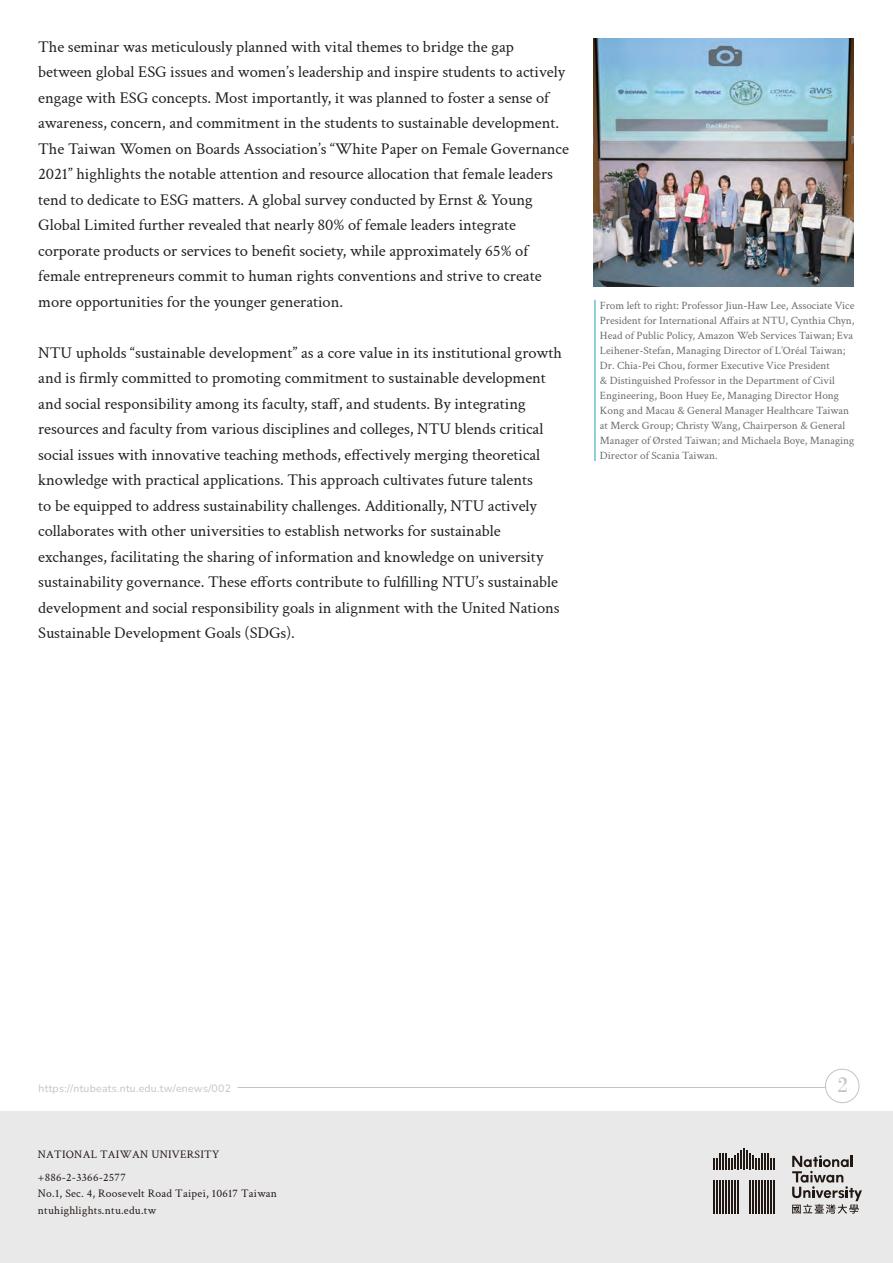
<style>
.page{position:relative;width:893px;height:1263px;background:#fff}
.page>*{position:absolute;margin:0;border:0;box-sizing:border-box;transform-origin:0 0}
.t1{font:22.5px "Bodoni";color:#c2c3c5}
.t2{font:16.5px/25.5px "Crimson Text";letter-spacing:-.005em;color:#231f20}
.t3{font:11.55px/23.1px "Crimson Text";letter-spacing:.02em;color:#211814}
.t4{font:11.25px/15px "Crimson Text";color:#67696b}
.t5{font:200 10.5px "Nunito";letter-spacing:.025em;color:#c2c3c5}
</style>
<div class="page">
<div style="left:0;top:1112px;width:893px;height:151px;background:#eae9e9"></div>
<hr style="left:743px;top:1148px;width:2px;height:21px;background:#211814">
<svg style="left:713px;top:1150px;width:62px;height:19px"></svg>
<hr style="left:774px;top:1180px;width:1px;height:34px;background:#211814">
<hr style="left:771px;top:1180px;width:1px;height:34px;background:#211814">
<hr style="left:768px;top:1180px;width:1px;height:34px;background:#211814">
<hr style="left:765px;top:1180px;width:1px;height:34px;background:#211814">
<hr style="left:762px;top:1180px;width:1px;height:34px;background:#211814">
<hr style="left:759px;top:1180px;width:1px;height:34px;background:#211814">
<hr style="left:756px;top:1180px;width:1px;height:34px;background:#211814">
<hr style="left:753px;top:1180px;width:1px;height:34px;background:#211814">
<hr style="left:750px;top:1180px;width:1px;height:34px;background:#211814">
<hr style="left:737px;top:1180px;width:2px;height:34px;background:#211814">
<hr style="left:734px;top:1180px;width:2px;height:34px;background:#211814">
<hr style="left:731px;top:1180px;width:2px;height:34px;background:#211814">
<hr style="left:728px;top:1180px;width:2px;height:34px;background:#211814">
<hr style="left:725px;top:1180px;width:2px;height:34px;background:#211814">
<hr style="left:722px;top:1180px;width:2px;height:34px;background:#211814">
<hr style="left:719px;top:1180px;width:2px;height:34px;background:#211814">
<hr style="left:716px;top:1180px;width:2px;height:34px;background:#211814">
<hr style="left:713px;top:1180px;width:2px;height:34px;background:#211814">
<svg style="left:792px;top:1155px;width:70px;height:59px"></svg>
<hr style="left:237px;top:1087px;width:601px;height:1px;background:#c2c3c5">
<div style="left:825px;top:1069px;width:34px;height:34px;background:#fff;border-radius:50%"></div>
<div style="left:825px;top:1069px;width:34px;height:34px;border:1px solid #c2c3c5;border-radius:50%"></div>
<img style="left:593px;top:38px;width:261px;height:249px">
<hr style="left:594px;top:300px;width:2px;height:161px;background:#69c0cf">
<p class="t2" style="left:38px;top:33px;width:532px">The seminar was meticulously planned with vital themes to bridge the gap between global ESG issues and women’s leadership and inspire students to actively engage with ESG concepts. Most importantly, it was planned to foster a sense of awareness, concern, and commitment in the students to sustainable development.<br>The Taiwan Women on Boards Association’s “White Paper on Female Governance 2021” highlights the notable attention and resource allocation that female leaders tend to dedicate to ESG matters. A global survey conducted by Ernst &amp; Young Global Limited further revealed that nearly 80% of female leaders integrate corporate products or services to benefit society, while approximately 65% of female entrepreneurs commit to human rights conventions and strive to create more opportunities for the younger generation.</p>
<p class="t2" style="left:38px;top:339px;width:525px">NTU upholds “sustainable development” as a core value in its institutional growth and is firmly committed to promoting commitment to sustainable development and social responsibility among its faculty, staff, and students. By integrating resources and faculty from various disciplines and colleges, NTU blends critical social issues with innovative teaching methods, effectively merging theoretical knowledge with practical applications. This approach cultivates future talents<br>to be equipped to address sustainability challenges. Additionally, NTU actively collaborates with other universities to establish networks for sustainable exchanges, facilitating the sharing of information and knowledge on university sustainability governance. These efforts contribute to fulfilling NTU’s sustainable development and social responsibility goals in alignment with the United Nations Sustainable Development Goals (SDGs).</p>
<p class="t4" style="left:600px;top:297px;width:256px">From left to right: Professor Jiun-Haw Lee, Associate Vice President for International Affairs at NTU, Cynthia Chyn, Head of Public Policy, Amazon Web Services Taiwan; Eva Leihener-Stefan, Managing Director of L’Oréal Taiwan; Dr. Chia-Pei Chou, former Executive Vice President<br>&amp; Distinguished Professor in the Department of Civil Engineering, Boon Huey Ee, Managing Director Hong Kong and Macau &amp; General Manager Healthcare Taiwan at Merck Group; Christy Wang, Chairperson &amp; General Manager of Ørsted Taiwan; and Michaela Boye, Managing Director of Scania Taiwan.</p>
<p class="t5" style="left:39px;top:1081px;width:194px">https://ntubeats.ntu.edu.tw/enews/002</p>
<h1 class="t1" style="left:837px;top:1072px;width:13px">2</h1>
<p class="t3" style="left:38px;top:1142px;width:183px">NATIONAL TAIWAN UNIVERSITY +886-2-3366-2577</p>
<p class="t3" style="left:38px;top:1185px;width:241px;line-height:16.8px">No.1, Sec. 4, Roosevelt Road Taipei, 10617 Taiwan ntuhighlights.ntu.edu.tw</p>
</div>
